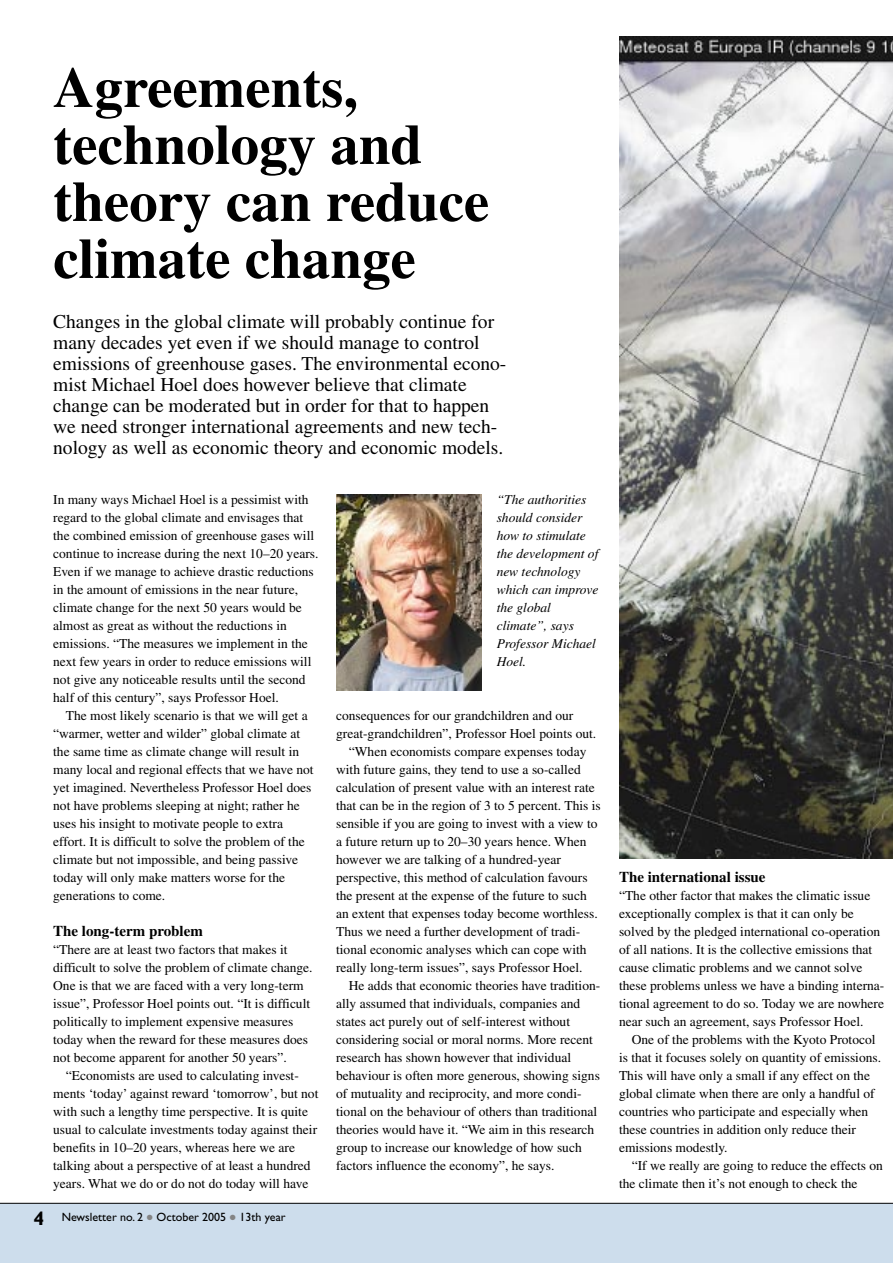
<style>
.page{position:relative;width:893px;height:1263px;background:#fff}
.page>*{position:absolute;margin:0;border:0;box-sizing:border-box;transform-origin:0 0}
.t1{font:700 57px/57px "Times";color:#000}
.t2{font:19.5px/21px "Times";color:#000}
.t3{font:700 15px "Times";color:#000}
.t4{font:13.5px/18px "Times";color:#000}
.t5{font:italic 13.5px/18px "Times";color:#000}
.t6{font:12px "Gill Sans";color:#000}
.s1{font-weight:700;font-size:19.5px}
.s2{color:#848484}
</style>
<div class="page">
<div style="left:0;top:1203px;width:892px;height:60px;background:#cdddec"></div>
<hr style="left:0;top:1203px;width:892px;height:1px;background:#000">
<img style="left:619px;top:37px;width:273px;height:822px">
<img style="left:336px;top:495px;width:146px;height:195px">
<h1 class="t1" style="left:53px;top:64px;width:437px">Agreements, technology and theory can reduce climate change</h1>
<p class="t2" style="left:53px;top:313px;width:455px">Changes in the global climate will probably continue for many decades yet even if we should manage to control emissions of greenhouse gases. The environmental econo&shy;mist Michael Hoel does however believe that climate change can be moderated but in order for that to happen we need stronger international agreements and new tech&shy;nology as well as economic theory and economic models.</p>
<p class="t5" style="left:496px;top:492px;width:103px">“The authorities should consider how to stimulate the development of new technology which can improve the global climate”, says<br>Professor Michael<br>Hoel.</p>
<p class="t4" style="left:53px;top:492px;width:267px">In many ways Michael Hoel is a pessimist with regard to the global climate and envisages that the combined emission of greenhouse gases will continue to increase during the next 10–20 years.<br>Even if we manage to achieve drastic reductions in the amount of emissions in the near future, climate change for the next 50 years would be almost as great as without the reductions in emissions. “The measures we implement in the next few years in order to reduce emissions will not give any noticeable results until the second half of this century”, says Professor Hoel.</p>
<p class="t4" style="left:53px;top:708px;width:262px;text-indent:13px">The most likely scenario is that we will get a “warmer, wetter and wilder” global climate at the same time as climate change will result in many local and regional effects that we have not yet imagined. Nevertheless Professor Hoel does not have problems sleeping at night; rather he uses his insight to motivate people to extra effort. It is difficult to solve the problem of the climate but not impossible, and being passive today will only make matters worse for the generations to come.</p>
<p class="t3" style="left:53px;top:926px;width:151px">The long-term problem</p>
<p class="t4" style="left:53px;top:942px;width:261px">“There are at least two factors that makes it difficult to solve the problem of climate change.<br>One is that we are faced with a very long-term issue”, Professor Hoel points out. “It is difficult politically to implement expensive measures today when the reward for these measures does not become apparent for another 50 years”.</p>
<p class="t4" style="left:53px;top:1068px;width:267px;text-indent:13px">“Economists are used to calculating invest&shy;ments ‘today’ against reward ‘tomorrow’, but not with such a lengthy time perspective. It is quite usual to calculate investments today against their benefits in 10–20 years, whereas here we are talking about a perspective of at least a hundred years. What we do or do not do today will have</p>
<p class="t4" style="left:336px;top:708px;width:239px">consequences for our grandchildren and our</p>
<p class="t4" style="left:336px;top:726px;width:262px">great-grandchildren”, Professor Hoel points out.</p>
<p class="t4" style="left:349px;top:744px;width:239px">“When economists compare expenses today</p>
<p class="t4" style="left:336px;top:762px;width:246px">with future gains, they tend to use a so-called</p>
<p class="t4" style="left:336px;top:780px;width:260px">calculation of present value with an interest rate</p>
<p class="t4" style="left:336px;top:798px;width:266px">that can be in the region of 3 to 5 percent. This is</p>
<p class="t4" style="left:336px;top:816px;width:263px">sensible if you are going to invest with a view to</p>
<p class="t4" style="left:336px;top:834px;width:252px">a future return up to 20–30 years hence. When</p>
<p class="t4" style="left:336px;top:852px;width:226px">however we are talking of a hundred-year</p>
<p class="t4" style="left:336px;top:870px;width:253px">perspective, this method of calculation favours</p>
<p class="t4" style="left:336px;top:888px;width:252px">the present at the expense of the future to such</p>
<p class="t4" style="left:336px;top:906px;width:263px">an extent that expenses today become worthless.</p>
<p class="t4" style="left:336px;top:924px;width:246px">Thus we need a further development of tradi-</p>
<p class="t4" style="left:336px;top:942px;width:252px">tional economic analyses which can cope with</p>
<p class="t4" style="left:336px;top:960px;width:248px">really long-term issues”, says Professor Hoel.</p>
<p class="t4" style="left:349px;top:978px;width:253px">He adds that economic theories have tradition-</p>
<p class="t4" style="left:336px;top:996px;width:246px">ally assumed that individuals, companies and</p>
<p class="t4" style="left:336px;top:1014px;width:235px">states act purely out of self-interest without</p>
<p class="t4" style="left:336px;top:1032px;width:258px">considering social or moral norms. More recent</p>
<p class="t4" style="left:336px;top:1050px;width:236px">research has shown however that individual</p>
<p class="t4" style="left:336px;top:1068px;width:265px">behaviour is often more generous, showing signs</p>
<p class="t4" style="left:336px;top:1086px;width:247px">of mutuality and reciprocity, and more condi-</p>
<p class="t4" style="left:336px;top:1104px;width:263px">tional on the behaviour of others than traditional</p>
<p class="t4" style="left:336px;top:1122px;width:260px">theories would have it. “We aim in this research</p>
<p class="t4" style="left:336px;top:1140px;width:247px">group to increase our knowledge of how such</p>
<p class="t4" style="left:336px;top:1158px;width:220px">factors influence the economy”, he says.</p>
<p class="t6" style="left:33px;top:1213px;width:254px"><span class="s1">4</span> Newsletter no. 2 <span class="s2">●</span> October 2005 <span class="s2">●</span> 13th year</p>
<p class="t3" style="left:619px;top:872px;width:148px">The international issue</p>
<p class="t4" style="left:619px;top:888px;width:267px">“The other factor that makes the climatic issue exceptionally complex is that it can only be solved by the pledged international co-operation of all nations. It is the collective emissions that cause climatic problems and we cannot solve these problems unless we have a binding interna&shy;tional agreement to do so. Today we are nowhere near such an agreement, says Professor Hoel.</p>
<p class="t4" style="left:619px;top:1032px;width:264px;text-indent:13px">One of the problems with the Kyoto Protocol is that it focuses solely on quantity of emissions.<br>This will have only a small if any effect on the global climate when there are only a handful of countries who participate and especially when these countries in addition only reduce their emissions modestly.</p>
<p class="t4" style="left:619px;top:1158px;width:265px;text-indent:13px">“If we really are going to reduce the effects on the climate then it’s not enough to check the</p>
</div>
